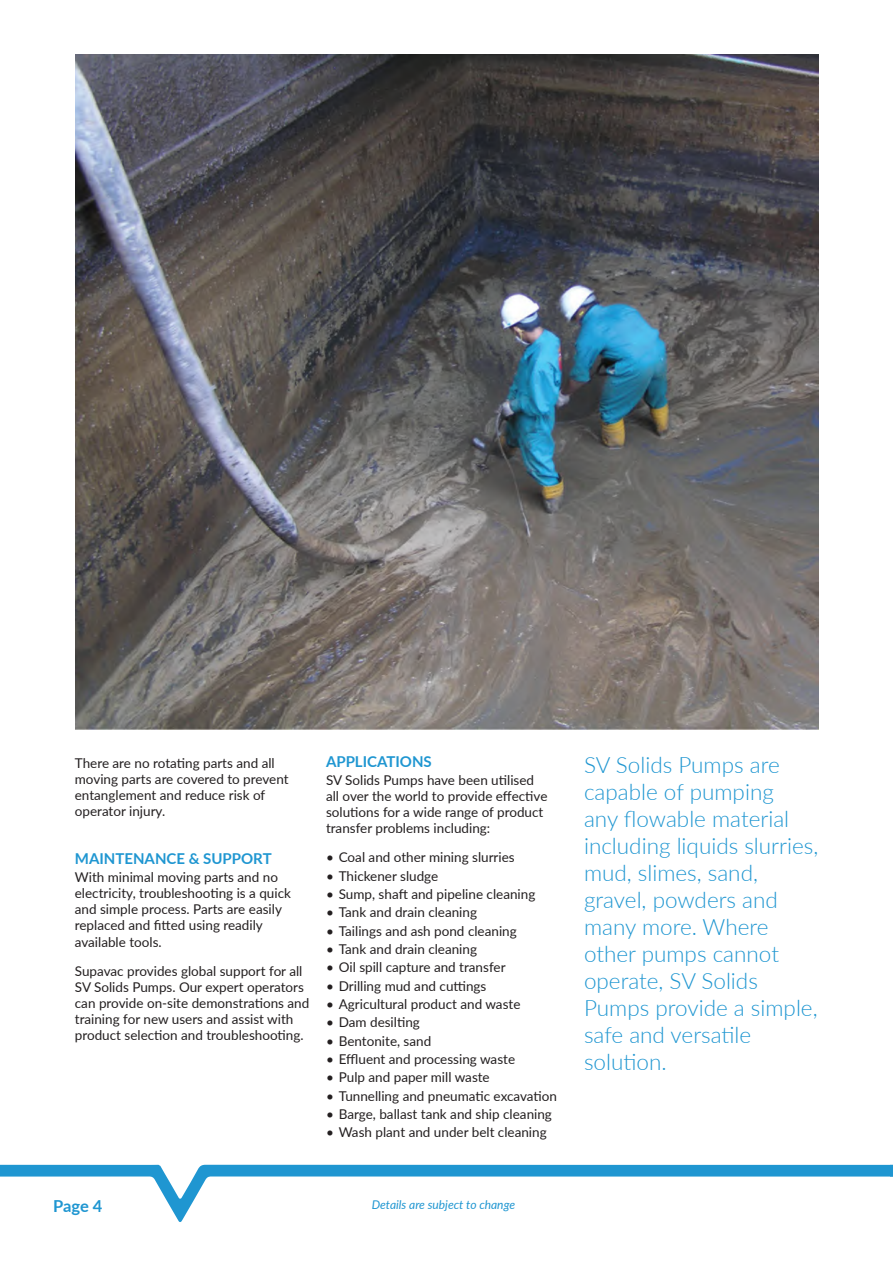
<style>
.page{position:relative;width:893px;height:1263px;background:#fff}
.page>*{position:absolute;margin:0;border:0;box-sizing:border-box;transform-origin:0 0}
.Pull_quote{font:300 22.5px/27px "Lato";color:#1f96d1}
.t1{font:700 16.5px "Lato";color:#1f96d1}
.Sub_Heading{font:700 15px "Lato";color:#1f96d1}
.Body_Text_Left_Justi{font:13.5px/16.2px "Lato";color:#231f20}
.t2{font:italic 12px "Lato";color:#1f96d1}
</style>
<div class="page">
<svg style="left:0;top:1164px;width:890px;height:58px"></svg>
<svg style="left:890px;top:1164px;width:3px;height:13px"></svg>
<img style="left:75px;top:54px;width:743px;height:675px">
<p class="Body_Text_Left_Justi" style="left:75px;top:754px;width:215px">There are no rotating parts and all moving parts are covered to prevent entanglement and reduce risk of operator injury.</p>
<p class="Sub_Heading" style="left:75px;top:847px;width:198px">MAINTENANCE &amp; SUPPORT</p>
<p class="Body_Text_Left_Justi" style="left:75px;top:868px;width:218px">With minimal moving parts and no electricity, troubleshooting is a quick and simple process. Parts are easily replaced and fitted using readily available tools.</p>
<p class="Body_Text_Left_Justi" style="left:75px;top:962px;width:236px">Supavac provides global support for all SV Solids Pumps. Our expert operators can provide on-site demonstrations and training for new users and assist with product selection and troubleshooting.</p>
<p class="Sub_Heading" style="left:326px;top:750px;width:107px">APPLICATIONS</p>
<p class="Pull_quote" style="left:584px;top:750px;width:236px">SV Solids Pumps are capable of pumping<br>any flowable material including liquids slurries, mud, slimes, sand, gravel, powders and many more. Where other pumps cannot operate, SV Solids</p>
<p class="Pull_quote" style="left:584px;top:993px;width:235px">Pumps provide a simple, safe and versatile solution.</p>
<p class="Body_Text_Left_Justi" style="left:326px;top:771px;width:223px">SV Solids Pumps have been utilised all over the world to provide effective solutions for a wide range of product transfer problems including:</p>
<p class="Body_Text_Left_Justi" style="left:326px;top:849px;width:190px">• Coal and other mining slurries</p>
<p class="Body_Text_Left_Justi" style="left:326px;top:867px;width:114px">• Thickener sludge</p>
<p class="Body_Text_Left_Justi" style="left:326px;top:885px;width:211px">• Sump, shaft and pipeline cleaning</p>
<p class="Body_Text_Left_Justi" style="left:326px;top:904px;width:153px">• Tank and drain cleaning</p>
<p class="Body_Text_Left_Justi" style="left:326px;top:922px;width:192px">• Tailings and ash pond cleaning</p>
<p class="Body_Text_Left_Justi" style="left:326px;top:940px;width:153px">• Tank and drain cleaning</p>
<p class="Body_Text_Left_Justi" style="left:326px;top:959px;width:181px">• Oil spill capture and transfer</p>
<p class="Body_Text_Left_Justi" style="left:326px;top:977px;width:162px">• Drilling mud and cuttings</p>
<p class="Body_Text_Left_Justi" style="left:326px;top:995px;width:196px">• Agricultural product and waste</p>
<p class="Body_Text_Left_Justi" style="left:326px;top:1014px;width:95px">• Dam desilting</p>
<p class="Body_Text_Left_Justi" style="left:326px;top:1032px;width:107px">• Bentonite, sand</p>
<p class="Body_Text_Left_Justi" style="left:326px;top:1050px;width:191px">• Effluent and processing waste</p>
<p class="Body_Text_Left_Justi" style="left:326px;top:1069px;width:165px">• Pulp and paper mill waste</p>
<p class="Body_Text_Left_Justi" style="left:326px;top:1087px;width:233px">• Tunnelling and pneumatic excavation</p>
<p class="Body_Text_Left_Justi" style="left:326px;top:1105px;width:227px">• Barge, ballast tank and ship cleaning</p>
<p class="Body_Text_Left_Justi" style="left:326px;top:1124px;width:222px">• Wash plant and under belt cleaning</p>
<p class="t1" style="left:53px;top:1193px;width:51px">Page 4</p>
<p class="t2" style="left:372px;top:1196px;width:145px">Details are subject to change</p>
</div>
